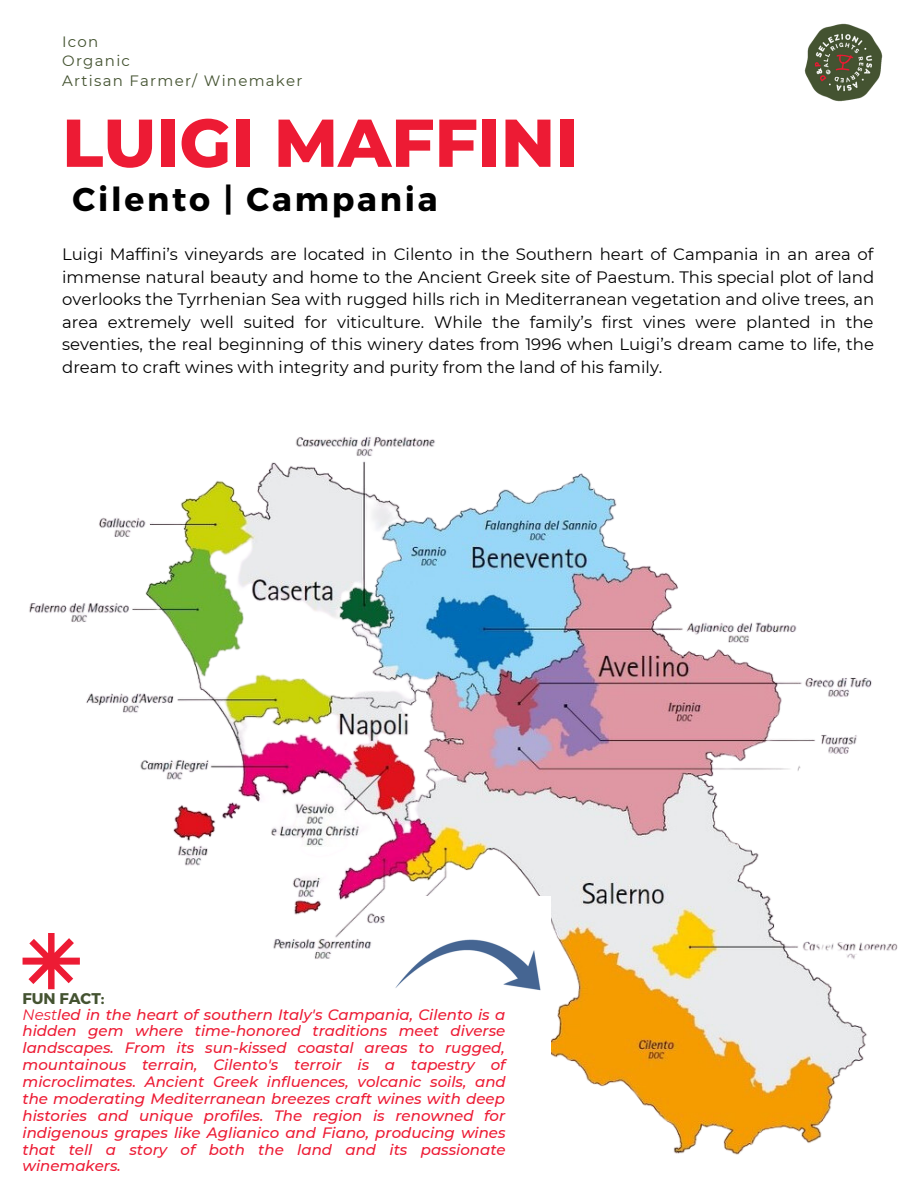
<style>
.page{position:relative;width:918px;height:1188px;background:#fff}
.page>*{position:absolute;margin:0;border:0;box-sizing:border-box;transform-origin:0 0}
.t1{font:800 67.5px "Montserrat";color:#ed1b34}
.t2{font:700 33px "Montserrat";letter-spacing:.085em;color:#000}
.t3{font:16.5px/22.5px "Montserrat";color:#000;text-align:justify}
.t4{font:700 15.45px "Montserrat";color:#445331}
.t5{font:italic 500 15px/16.8px "Montserrat";color:#ed1b34;text-align:justify}
.t6{font:15px "Montserrat";letter-spacing:.085em;color:#445331}
.s1{font-weight:400}
</style>
<div class="page">
<img style="left:804px;top:23px;width:79px;height:79px">
<img style="left:22px;top:437px;width:876px;height:718px">
<svg style="left:23px;top:933px;width:57px;height:56px"></svg>
<img style="left:385px;top:897px;width:166px;height:160px">
<p class="t6" style="left:62px;top:33px;width:38px">Icon</p>
<p class="t6" style="left:62px;top:52px;width:69px">Organic</p>
<p class="t6" style="left:62px;top:71px;width:242px">Artisan Farmer/ Winemaker</p>
<p class="t1" style="left:62px;top:102px;width:517px">LUIGI MAFFINI</p>
<p class="t2" style="left:73px;top:178px;width:366px">Cilento | Campania</p>
<p class="t3" style="left:62px;top:243px;width:814px">Luigi Maffini’s vineyards are located in Cilento in the Southern heart of Campania in an area of immense natural beauty and home to the Ancient Greek site of Paestum. This special plot of land overlooks the Tyrrhenian Sea with rugged hills rich in Mediterranean vegetation and olive trees, an area extremely well suited for viticulture. While the family’s first vines were planted in the seventies, the real beginning of this winery dates from 1996 when Luigi’s dream came to life, the dream to craft wines with integrity and purity from the land of his family.</p>
<p class="t4" style="left:23px;top:988px;width:84px">FUN FACT:</p>
<p class="t5" style="left:23px;top:1006px;width:485px"><span class="s1">Nest</span>led in the heart of southern Italy's Campania, Cilento is a hidden gem where time-honored traditions meet diverse landscapes. From its sun-kissed coastal areas to rugged, mountainous terrain, Cilento's terroir is a tapestry of microclimates. Ancient Greek influences, volcanic soils, and the moderating Mediterranean breezes craft wines with deep histories and unique profiles. The region is renowned for indigenous grapes like Aglianico and Fiano, producing wines that tell a story of both the land and its passionate winemakers.</p>
</div>
